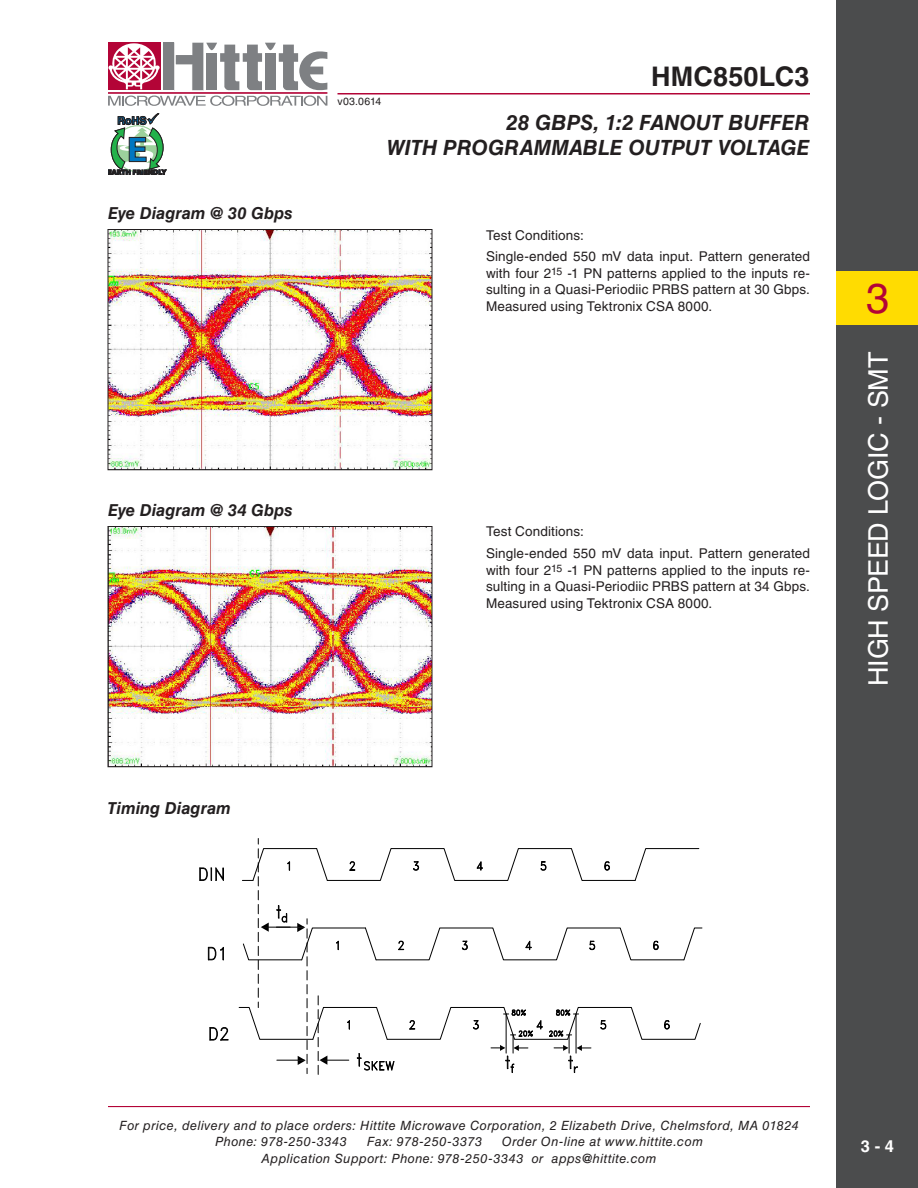
<style>
.page{position:relative;width:918px;height:1188px;background:#fff}
.page>*{position:absolute;margin:0;border:0;box-sizing:border-box;transform-origin:0 0}
.t1{font:42px "Helvetica LT Std";color:#b30437}
.t2{font:27px "Helvetica LT Std";letter-spacing:-.01em;color:#fff}
.t3{font:700 27px "Helvetica LT Std";letter-spacing:.005em;color:#231f20}
.t4{font:italic 700 21px/25.2px "Helvetica LT Std";color:#231f20;text-align:right}
.t5{font:italic 700 16.5px "Helvetica LT Std";color:#231f20}
.t6{font:700 16.5px "Helvetica LT Std";color:#fff}
.t7{font:13.5px/16.5px "Helvetica LT Std";letter-spacing:.01em;color:#231f20}
.t8{font:italic 12.75px/16.5px "Helvetica LT Std";letter-spacing:.035em;color:#231f20}
.t9{font:10.5px "Helvetica LT Std";letter-spacing:.025em;color:#231f20}
</style>
<div class="page">
<div style="left:163px;top:43px;width:11px;height:47px;background:#7e8083"></div>
<div style="left:108px;top:43px;width:52px;height:47px;background:#b30437"></div>
<hr style="left:108px;top:92px;width:219px;height:2px;background:#b30437">
<svg style="left:176px;top:43px;width:151px;height:47px"></svg>
<svg style="left:108px;top:96px;width:219px;height:10px"></svg>
<svg style="left:108px;top:43px;width:52px;height:46px"></svg>
<hr style="left:338px;top:93px;width:472px;height:1px;background:#b30437">
<hr style="left:108px;top:1106px;width:702px;height:1px;background:#b30437">
<svg style="left:108px;top:113px;width:58px;height:62px"></svg>
<div style="left:837px;top:0;width:81px;height:1188px;background:#4b4c4d"></div>
<div style="left:837px;top:271px;width:81px;height:54px;background:#ffdc01"></div>
<img style="left:110px;top:231px;width:320px;height:237px">
<div style="left:108px;top:229px;width:324px;height:241px;border:1px solid #231f20"></div>
<img style="left:110px;top:528px;width:320px;height:237px">
<div style="left:108px;top:526px;width:324px;height:241px;border:1px solid #231f20"></div>
<svg style="left:208px;top:946px;width:16px;height:15px"></svg>
<svg style="left:199px;top:867px;width:25px;height:14px"></svg>
<svg style="left:209px;top:1027px;width:20px;height:14px"></svg>
<svg style="left:238px;top:838px;width:465px;height:236px"></svg>
<p class="t5" style="left:108px;top:203px;width:186px">Eye Diagram @ 30 Gbps</p>
<p class="t9" style="left:338px;top:95px;width:45px">v03.0614</p>
<h2 class="t3" style="left:651px;top:60px;width:160px">HMC850LC3</h2>
<h3 class="t4" style="left:386px;top:109px;width:425px">28 Gbps, 1:2 FANOUT BUFFER<br>WITH PROGRAMMABLE OUTPUT VOLTAGE</h3>
<p class="t7" style="left:486px;top:224px;width:326px;line-height:21.9px">Test Conditions:<br>Single-ended 550 mV data input. Pattern generated</p>
<p class="t7" style="left:486px;top:265px;width:326px;text-align:justify">with four 2<sup>15</sup> -1 PN patterns applied to the inputs re&shy;sulting in a Quasi-Periodiic PRBS pattern at 30 Gbps.<br>Measured using Tektronix CSA 8000.</p>
<p class="t5" style="left:108px;top:500px;width:186px">Eye Diagram @ 34 Gbps</p>
<p class="t7" style="left:486px;top:520px;width:326px;line-height:21.9px">Test Conditions:<br>Single-ended 550 mV data input. Pattern generated</p>
<p class="t7" style="left:486px;top:562px;width:326px;text-align:justify">with four 2<sup>15</sup> -1 PN patterns applied to the inputs re&shy;sulting in a Quasi-Periodiic PRBS pattern at 34 Gbps.<br>Measured using Tektronix CSA 8000.</p>
<p class="t5" style="left:108px;top:798px;width:125px">Timing Diagram</p>
<h2 class="t2" style="left:863px;top:590px;width:336px;rotate:-90deg">High Speed Logic - SMT</h2>
<h1 class="t1" style="left:866px;top:274px;width:25px">3</h1>
<h2 class="t2" style="left:863px;top:686px;width:336px;rotate:-90deg">HIGH SPEED LOGIC - SMT</h2>
<p class="t8" style="left:215px;top:1117px;width:585px;text-indent:-96px">For price, delivery and to place orders: Hittite Microwave Corporation, 2 Elizabeth Drive, Chelmsford, MA 01824<br>Phone: 978-250-3343</p>
<p class="t8" style="left:262px;top:1133px;width:443px;text-indent:240px">Order On-line at www.hittite.com<br>Application Support: Phone: 978-250-3343 or apps@hittite.com</p>
<p class="t8" style="left:367px;top:1133px;width:117px">Fax: 978-250-3373</p>
<p class="t6" style="left:861px;top:1136px;width:35px">3 - 4</p>
<p class="t6" style="left:873px;top:1136px;width:11px">4</p>
</div>
